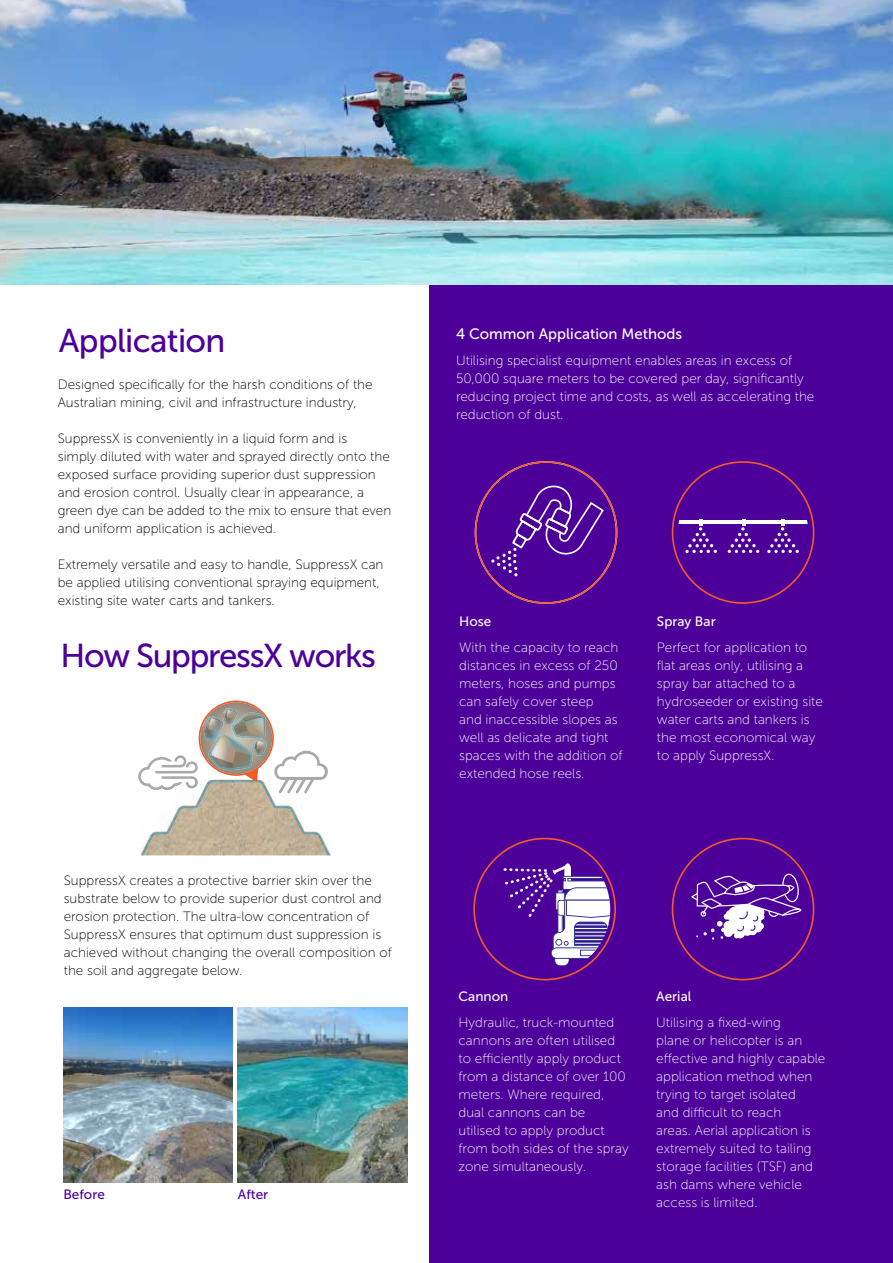
<style>
.page{position:relative;width:893px;height:1263px;background:#fff}
.page>*{position:absolute;margin:0;border:0;box-sizing:border-box;transform-origin:0 0}
.t1{font:33px "Museo Sans 500";letter-spacing:-.04em;color:#4d0099}
.t2{font:33px "Museo Sans 500";letter-spacing:-.02em;color:#4d0099}
.t3{font:15px "Museo Sans 500";color:#fff}
.t4{font:13.5px/18px "Museo Sans 100";color:#fff}
.t5{font:13.5px/18px "Museo Sans 100";color:#000}
.t6{font:13.5px "Museo Sans 500";color:#fff}
.t7{font:13.5px "Museo Sans 500";color:#4d0099}
</style>
<div class="page">
<div style="left:430px;top:0;width:463px;height:1263px;background:#4d0099"></div>
<img style="left:141px;top:793px;width:189px;height:62px">
<svg style="left:138px;top:701px;width:190px;height:92px"></svg>
<svg style="left:692px;top:837px;width:110px;height:144px"></svg>
<hr style="left:678px;top:521px;width:130px;height:3px;background:#fff">
<svg style="left:685px;top:519px;width:32px;height:34px"></svg>
<svg style="left:728px;top:519px;width:31px;height:34px"></svg>
<svg style="left:767px;top:519px;width:32px;height:34px"></svg>
<svg style="left:474px;top:461px;width:144px;height:143px"></svg>
<svg style="left:503px;top:863px;width:107px;height:103px"></svg>
<img style="left:63px;top:1007px;width:170px;height:175px">
<img style="left:238px;top:1007px;width:169px;height:175px">
<img style="left:0;top:0;width:893px;height:285px">
<h1 class="t2" style="left:59px;top:323px;width:168px">Application</h1>
<p class="t5" style="left:58px;top:375px;width:316px">Designed specifically for the harsh conditions of the<br>Australian mining, civil and infrastructure industry,</p>
<p class="t5" style="left:58px;top:429px;width:335px">SuppressX is conveniently in a liquid form and is<br>simply diluted with water and sprayed directly onto the exposed surface providing superior dust suppression and erosion control. Usually clear in appearance, a green dye can be added to the mix to ensure that even and uniform application is achieved.</p>
<p class="t5" style="left:58px;top:555px;width:327px">Extremely versatile and easy to handle, SuppressX can be applied utilising conventional spraying equipment, existing site water carts and tankers.</p>
<h1 class="t1" style="left:61px;top:637px;width:317px">How SuppressX works</h1>
<p class="t5" style="left:64px;top:871px;width:330px">SuppressX creates a protective barrier skin over the substrate below to provide superior dust control and erosion protection. The ultra-low concentration of SuppressX ensures that optimum dust suppression is achieved without changing the overall composition of the soil and aggregate below.</p>
<p class="t7" style="left:63px;top:1187px;width:43px">Before</p>
<p class="t7" style="left:238px;top:1187px;width:32px">After</p>
<p class="t3" style="left:456px;top:325px;width:228px">4 Common Application Methods</p>
<p class="t4" style="left:456px;top:352px;width:360px">Utilising specialist equipment enables areas in excess of 50,000 square meters to be covered per day, significantly reducing project time and costs, as well as accelerating the reduction of dust.</p>
<p class="t6" style="left:459px;top:614px;width:34px">Hose</p>
<p class="t4" style="left:459px;top:639px;width:165px">With the capacity to reach distances in excess of 250 meters, hoses and pumps can safely cover steep<br>and inaccessible slopes as well as delicate and tight spaces with the addition of extended hose reels.</p>
<p class="t6" style="left:657px;top:614px;width:60px">Spray Bar</p>
<p class="t4" style="left:657px;top:639px;width:168px">Perfect for application to flat areas only, utilising a spray bar attached to a hydroseeder or existing site water carts and tankers is the most economical way to apply SuppressX.</p>
<p class="t6" style="left:458px;top:988px;width:51px">Cannon</p>
<p class="t4" style="left:458px;top:1013px;width:172px">Hydraulic, truck-mounted cannons are often utilised to efficiently apply product from a distance of over 100 meters. Where required, dual cannons can be utilised to apply product from both sides of the spray zone simultaneously.</p>
<p class="t6" style="left:656px;top:988px;width:37px">Aerial</p>
<p class="t4" style="left:656px;top:1013px;width:171px">Utilising a fixed-wing<br>plane or helicopter is an effective and highly capable application method when trying to target isolated<br>and difficult to reach<br>areas. Aerial application is extremely suited to tailing storage facilities (TSF) and ash dams where vehicle access is limited.</p>
</div>
